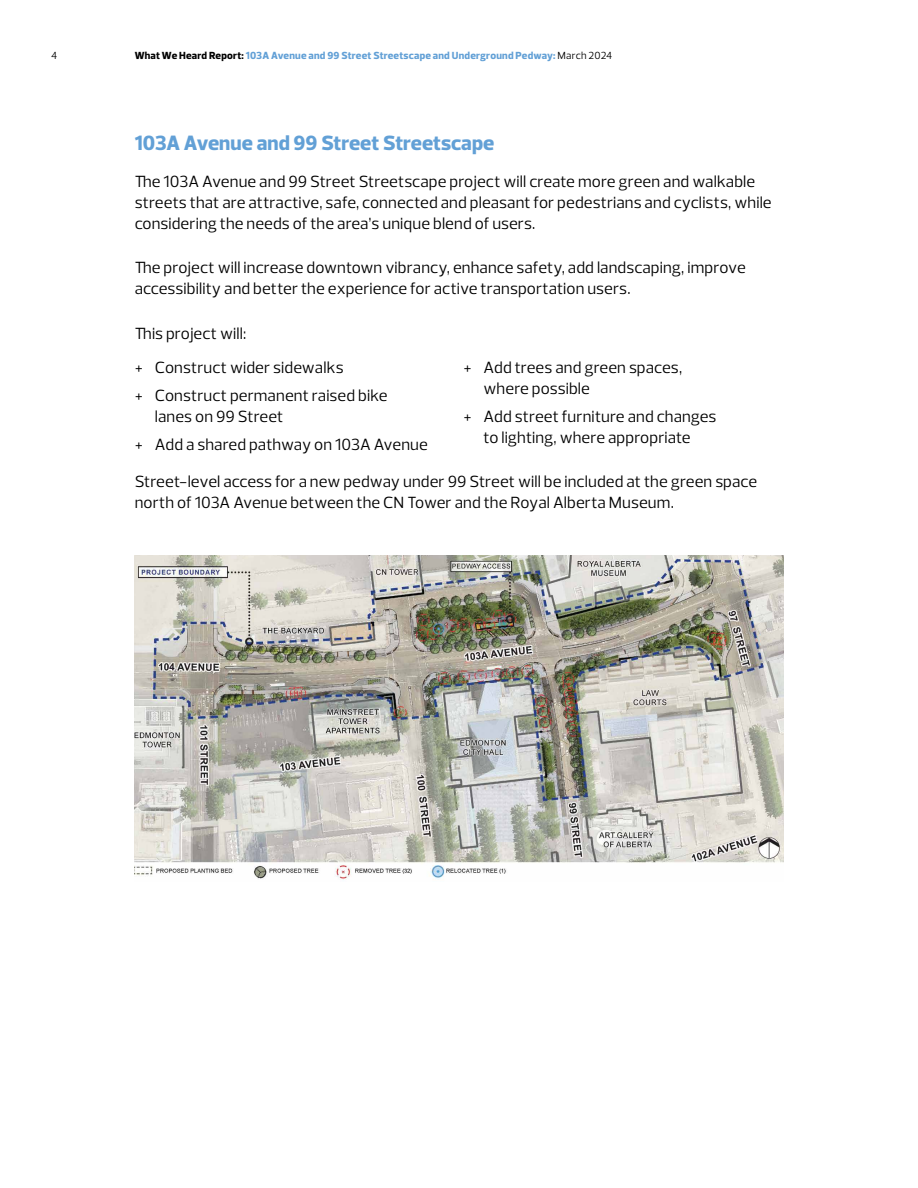
<style>
.page{position:relative;width:918px;height:1188px;background:#fff}
.page>*{position:absolute;margin:0;border:0;box-sizing:border-box;transform-origin:0 0}
.t1{font:800 21px "Prelo";color:#62a0d6}
.t2{font:16.5px/21px "Prelo";letter-spacing:.005em;color:#000}
.t3{font:800 10.5px "Prelo";letter-spacing:.02em;color:#62a0d6}
.t4{font:10.5px "Prelo";color:#000}
.s1{color:#000}
.s2{font-weight:400;color:#000}
</style>
<div class="page">
<img style="left:135px;top:555px;width:648px;height:325px">
<p class="t4" style="left:51px;top:49px;width:8px">4</p>
<p class="t3" style="left:135px;top:49px;width:479px"><span class="s1">What We Heard Report:</span> 103A Avenue and 99 Street Streetscape and Underground Pedway: <span class="s2">March 2024</span></p>
<p class="t1" style="left:135px;top:130px;width:361px">103A Avenue and 99 Street Streetscape</p>
<p class="t2" style="left:135px;top:171px;width:639px">The 103A Avenue and 99 Street Streetscape project will create more green and walkable streets that are attractive, safe, connected and pleasant for pedestrians and cyclists, while considering the needs of the area’s unique blend of users.</p>
<p class="t2" style="left:135px;top:258px;width:613px">The project will increase downtown vibrancy, enhance safety, add landscaping, improve accessibility and better the experience for active transportation users.</p>
<p class="t2" style="left:135px;top:316px;width:210px;line-height:34.5px">This project will:<br>+ Construct wider sidewalks</p>
<p class="t2" style="left:155px;top:385px;width:234px;text-indent:-20px">+ Construct permanent raised bike lanes on 99 Street</p>
<p class="t2" style="left:135px;top:434px;width:295px">+ Add a shared pathway on 103A Avenue</p>
<p class="t2" style="left:484px;top:357px;width:200px;text-indent:-20px">+ Add trees and green spaces, where possible</p>
<p class="t2" style="left:463px;top:406px;width:255px;text-align:center">+ Add street furniture and changes to lighting, where appropriate</p>
<p class="t2" style="left:135px;top:471px;width:624px">Street-level access for a new pedway under 99 Street will be included at the green space north of 103A Avenue between the CN Tower and the Royal Alberta Museum.</p>
</div>
